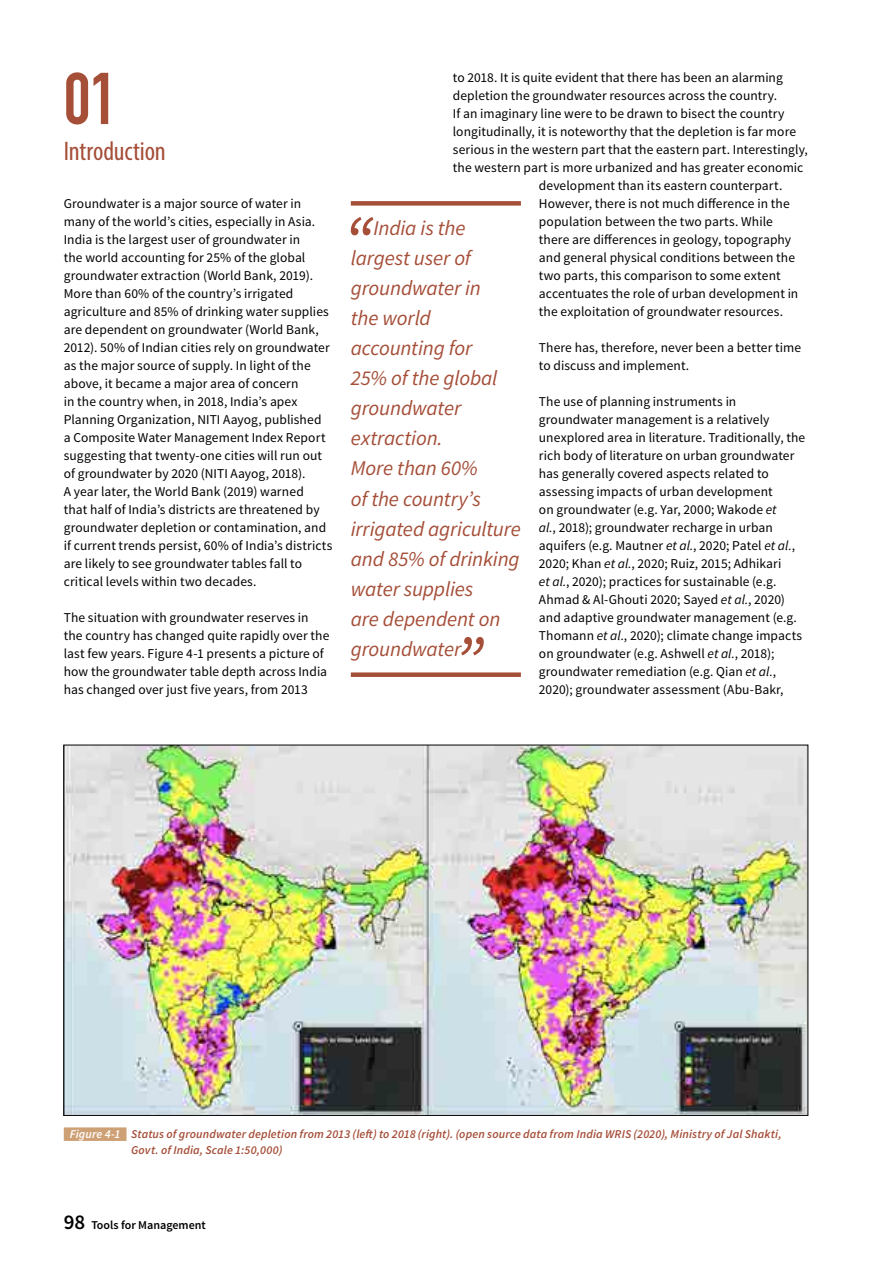
<style>
.page{position:relative;width:893px;height:1263px;background:#fff}
.page>*{position:absolute;margin:0;border:0;box-sizing:border-box;transform-origin:0 0}
.t1{font:700 72px "DIN Condensed";color:#a54e38}
.t2{font:condensed 27px "Myriad Pro";letter-spacing:-.005em;color:#a54e38}
.t3{font:italic 21px/30px "Source Sans Pro";letter-spacing:-.01em;color:#a54e38}
.t4{font:13.5px/18px "Source Sans Pro";letter-spacing:.005em;color:#000}
.t5{font:italic 600 12px/16.5px "Source Sans Pro";letter-spacing:.01em;color:#a54e38}
.t6{font:600 12px "Source Sans Pro";color:#000}
.s1{font-style:italic}
.s2{color:#fff}
.s3{font-size:21px}
</style>
<div class="page">
<img style="left:66px;top:747px;width:740px;height:366px">
<div style="left:64px;top:1127px;width:63px;height:14px;background:#cea075"></div>
<div style="left:351px;top:201px;width:170px;height:5px;background:#a54e38"></div>
<div style="left:351px;top:672px;width:170px;height:5px;background:#a54e38"></div>
<svg style="left:351px;top:217px;width:22px;height:18px"></svg>
<svg style="left:461px;top:637px;width:23px;height:18px"></svg>
<h1 class="t1" style="left:64px;top:50px;width:54px">01</h1>
<h2 class="t2" style="left:64px;top:135px;width:104px">Introduction</h2>
<p class="t4" style="left:64px;top:195px;width:270px">Groundwater is a major source of water in many of the world’s cities, especially in Asia.<br>India is the largest user of groundwater in<br>the world accounting for 25% of the global groundwater extraction (World Bank, 2019).<br>More than 60% of the country’s irrigated agriculture and 85% of drinking water supplies are dependent on groundwater (World Bank, 2012). 50% of Indian cities rely on groundwater as the major source of supply. In light of the above, it became a major area of concern<br>in the country when, in 2018, India’s apex Planning Organization, NITI Aayog, published<br>a Composite Water Management Index Report suggesting that twenty-one cities will run out of groundwater by 2020 (NITI Aayog, 2018).<br>A year later, the World Bank (2019) warned<br>that half of India’s districts are threatened by groundwater depletion or contamination, and if current trends persist, 60% of India’s districts are likely to see groundwater tables fall to critical levels within two decades.</p>
<p class="t4" style="left:64px;top:608px;width:267px">The situation with groundwater reserves in the country has changed quite rapidly over the last few years. Figure 4-1 presents a picture of how the groundwater table depth across India has changed over just five years, from 2013</p>
<p class="t4" style="left:453px;top:68px;width:331px">to 2018. It is quite evident that there has been an alarming</p>
<p class="t4" style="left:453px;top:86px;width:326px">depletion the groundwater resources across the country.</p>
<p class="t4" style="left:453px;top:104px;width:333px">If an imaginary line were to be drawn to bisect the country</p>
<p class="t4" style="left:453px;top:122px;width:345px">longitudinally, it is noteworthy that the depletion is far more</p>
<p class="t4" style="left:453px;top:140px;width:357px">serious in the western part that the eastern part. Interestingly,</p>
<p class="t4" style="left:453px;top:158px;width:352px">the western part is more urbanized and has greater economic</p>
<p class="t4" style="left:539px;top:176px;width:245px">development than its eastern counterpart.</p>
<p class="t4" style="left:539px;top:194px;width:252px">However, there is not much difference in the</p>
<p class="t4" style="left:539px;top:212px;width:235px">population between the two parts. While</p>
<p class="t4" style="left:539px;top:230px;width:254px">there are differences in geology, topography</p>
<p class="t4" style="left:539px;top:248px;width:258px">and general physical conditions between the</p>
<p class="t4" style="left:539px;top:266px;width:243px">two parts, this comparison to some extent</p>
<p class="t4" style="left:539px;top:284px;width:261px">accentuates the role of urban development in</p>
<p class="t4" style="left:539px;top:302px;width:246px">the exploitation of groundwater resources.</p>
<p class="t4" style="left:539px;top:338px;width:264px">There has, therefore, never been a better time to discuss and implement.</p>
<p class="t4" style="left:539px;top:392px;width:268px">The use of planning instruments in groundwater management is a relatively unexplored area in literature. Traditionally, the rich body of literature on urban groundwater has generally covered aspects related to assessing impacts of urban development<br>on groundwater (e.g. Yar, 2000; Wakode <span class="s1">et<br>al.</span>, 2018); groundwater recharge in urban aquifers (e.g. Mautner <span class="s1">et al.</span>, 2020; Patel <span class="s1">et al.</span>, 2020; Khan <span class="s1">et al.</span>, 2020; Ruiz, 2015; Adhikari<br><span class="s1">et al.</span>, 2020); practices for sustainable (e.g.<br>Ahmad &amp; Al-Ghouti 2020; Sayed <span class="s1">et al.</span>, 2020) and adaptive groundwater management (e.g.<br>Thomann <span class="s1">et al.</span>, 2020); climate change impacts on groundwater (e.g. Ashwell <span class="s1">et al.</span>, 2018); groundwater remediation (e.g. Qian <span class="s1">et al.</span>, 2020); groundwater assessment (Abu-Bakr,</p>
<h3 class="t3" style="left:351px;top:213px;width:172px;text-indent:23px">India is the largest user of groundwater in<br>the world accounting for<br>25% of the global groundwater extraction.<br>More than 60%<br>of the country’s irrigated agriculture and 85% of drinking water supplies<br>are dependent on groundwater</h3>
<p class="t5" style="left:131px;top:1126px;width:652px;text-indent:-61px"><span class="s2">Figure 4-1</span> Status of groundwater depletion from 2013 (left) to 2018 (right). (open source data from India WRIS (2020), Ministry of Jal Shakti,<br>Govt. of India, Scale 1:50,000)</p>
<p class="t6" style="left:64px;top:1217px;width:144px"><span class="s3">98</span> Tools for Management</p>
</div>
